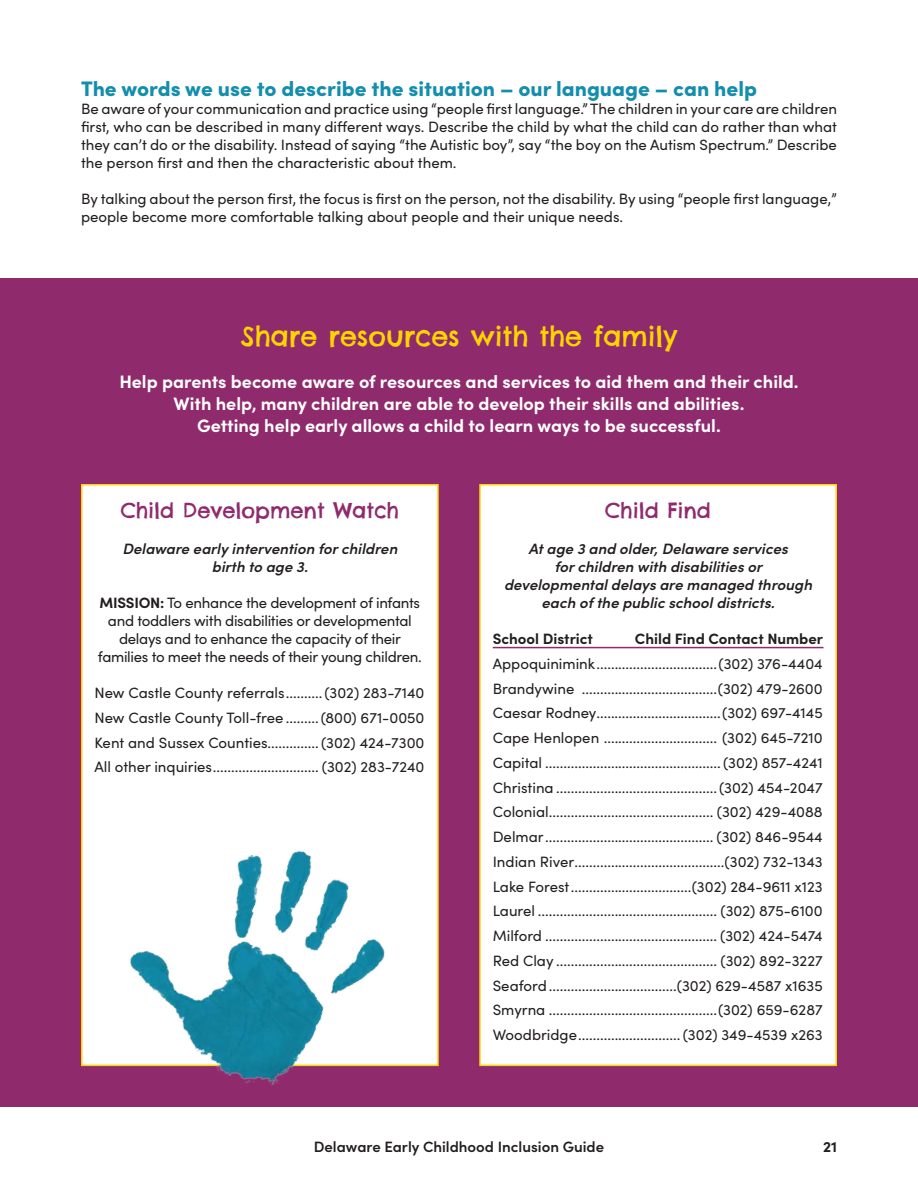
<style>
.page{position:relative;width:918px;height:1188px;background:#fff}
.page>*{position:absolute;margin:0;border:0;box-sizing:border-box;transform-origin:0 0}
.t1{font:27px "Chelsea Market";color:#ffd400}
.t2{font:900 21px "Sofia Pro";color:#138ead}
.t3{font:21px "Chelsea Market";color:#8f2b6d}
.t4{font:700 18px/21.6px "Sofia Pro";color:#fff;text-align:center}
.t5{font:15px/24.8px "Sofia Pro";color:#231f20;text-align:justify}
.t6{font:italic 600 15px/18px "Sofia Pro";color:#231f20;text-align:center}
.t7{font:15px/18px "Sofia Pro";letter-spacing:-.02em;color:#231f20;text-align:center}
.t8{font:700 15px "Sofia Pro";color:#231f20}
.t9{font:600 15px "Sofia Pro";color:#231f20}
.s1{font-weight:700}
</style>
<div class="page">
<div style="left:0;top:279px;width:918px;height:828px;background:#8f2b6d"></div>
<div style="left:81px;top:484px;width:358px;height:582px;background:#fff;border:2px solid #ffd400"></div>
<div style="left:479px;top:484px;width:358px;height:582px;background:#fff;border:2px solid #ffd400"></div>
<img style="left:99px;top:851px;width:322px;height:234px">
<hr style="left:493px;top:647px;width:331px;height:1px;background:#8f2b6d">
<h2 class="t2" style="left:81px;top:72px;width:678px">The words we use to describe the situation – our language – can help</h2>
<p class="t5" style="left:81px;top:99px;width:758px;line-height:18px">Be aware of your communication and practice using “people first language.” The children in your care are children first, who can be described in many different ways. Describe the child by what the child can do rather than what they can’t do or the disability. Instead of saying “the Autistic boy”, say “the boy on the Autism Spectrum.” Describe the person first and then the characteristic about them.</p>
<p class="t5" style="left:81px;top:189px;width:757px;line-height:18px">By talking about the person first, the focus is first on the person, not the disability. By using “people first language,” people become more comfortable talking about people and their unique needs.</p>
<h1 class="t1" style="left:241px;top:319px;width:438px">Share resources with the family</h1>
<p class="t4" style="left:119px;top:370px;width:681px">Help parents become aware of resources and services to aid them and their child.<br>With help, many children are able to develop their skills and abilities.<br>Getting help early allows a child to learn ways to be successful.</p>
<h2 class="t3" style="left:121px;top:497px;width:280px">Child Development Watch</h2>
<p class="t6" style="left:122px;top:539px;width:276px">Delaware early intervention for children birth to age 3.</p>
<p class="t7" style="left:98px;top:593px;width:326px"><span class="s1">MISSION:</span> To enhance the development of infants and toddlers with disabilities or developmental delays and to enhance the capacity of their families to meet the needs of their young children.</p>
<p class="t5" style="left:94px;top:680px;width:332px">New Castle County referrals..........(302) 283-7140<br>New Castle County Toll-free .........(800) 671-0050<br>Kent and Sussex Counties..............(302) 424-7300<br>All other inquiries............................. (302) 283-7240</p>
<h2 class="t3" style="left:605px;top:497px;width:107px">Child Find</h2>
<p class="t6" style="left:504px;top:539px;width:309px">At age 3 and older, Delaware services<br>for children with disabilities or developmental delays are managed through each of the public school districts.</p>
<p class="t8" style="left:493px;top:627px;width:102px">School District</p>
<p class="t8" style="left:635px;top:627px;width:190px">Child Find Contact Number</p>
<p class="t5" style="left:493px;top:650px;width:332px">Appoquinimink.................................(302) 376-4404<br>Brandywine .....................................(302) 479-2600<br>Caesar Rodney..................................(302) 697-4145<br>Cape Henlopen ............................... (302) 645-7210<br>Capital ................................................(302) 857-4241<br>Christina ............................................(302) 454-2047<br>Colonial............................................. (302) 429-4088<br>Delmar.............................................. (302) 846-9544<br>Indian River.........................................(302) 732-1343<br>Lake Forest.................................(302) 284-9611 x123<br>Laurel ................................................. (302) 875-6100<br>Milford ............................................... (302) 424-5474<br>Red Clay ............................................ (302) 892-3227<br>Seaford...................................(302) 629-4587 x1635<br>Smyrna ..............................................(302) 659-6287<br>Woodbridge............................(302) 349-4539 x263</p>
<p class="t9" style="left:314px;top:1135px;width:292px">Delaware Early Childhood Inclusion Guide</p>
<p class="t8" style="left:823px;top:1135px;width:15px">21</p>
</div>
